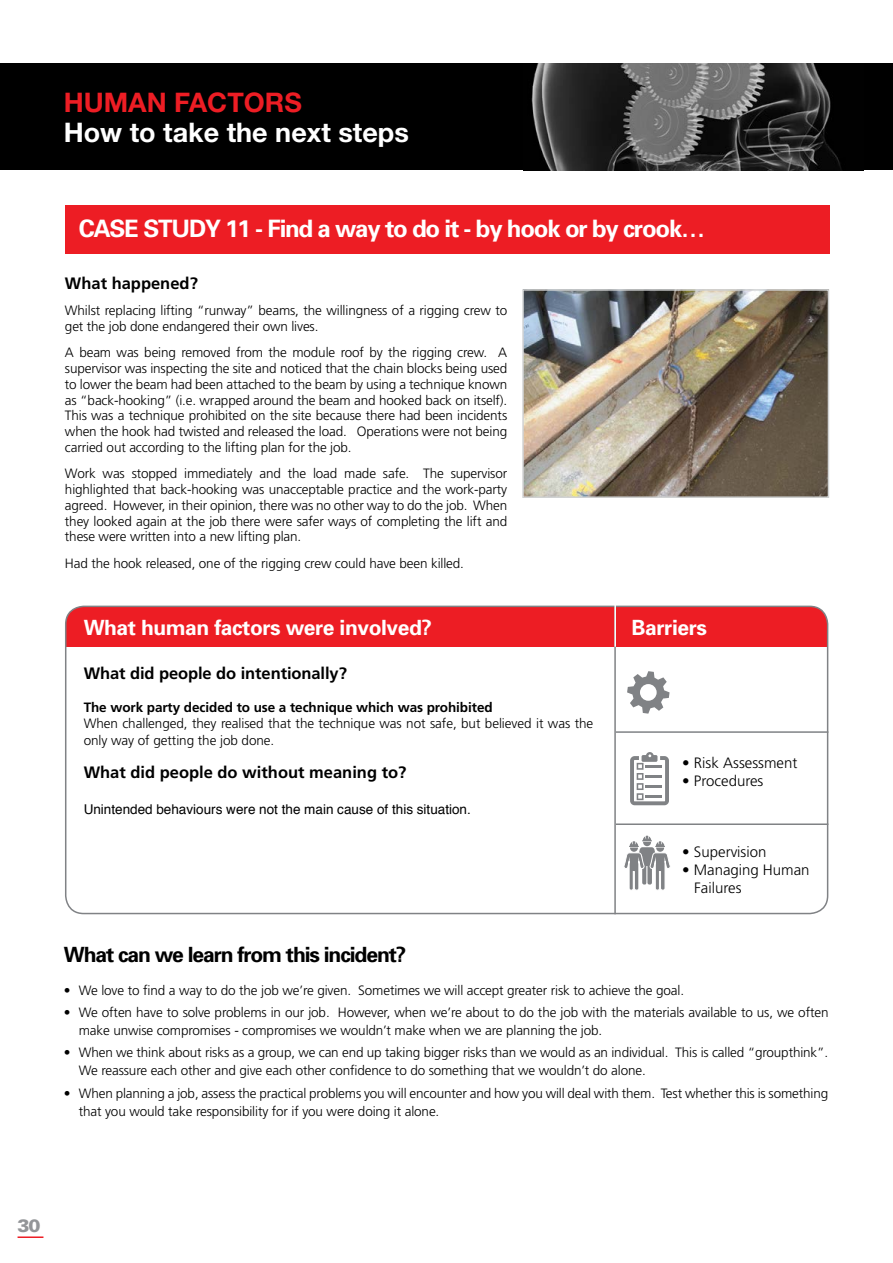
<style>
.page{position:relative;width:893px;height:1263px;background:#fff}
.page>*{position:absolute;margin:0;border:0;box-sizing:border-box;transform-origin:0 0}
.t1{font:700 27px "Helvetica Neue";color:#fff}
.t2{font:700 27px "Helvetica Neue";color:#ed1d24}
.t3{font:700 24px "Univers";letter-spacing:-.05em;color:#fff}
.t4{font:700 21px "Univers";letter-spacing:-.02em;color:#fff}
.t5{font:700 21px "Univers";letter-spacing:-.05em;color:#000}
.t6{font:900 18px "Univers";color:#939598}
.t7{font:700 16.5px "Frutiger";color:#000}
.t8{font:300 15px/18px "Frutiger";color:#000}
.t9{font:300 13.5px/15.8px "Frutiger";letter-spacing:-.01em;color:#000}
.t10{font:13.5px "Helvetica";color:#000}
.t11{font:700 13.5px "Frutiger";letter-spacing:-.005em;color:#000}
</style>
<div class="page">
<hr style="left:18px;top:1236px;width:25px;height:2px;background:#ed1d24">
<div style="left:0;top:64px;width:893px;height:106px;background:#000"></div>
<img style="left:531px;top:64px;width:311px;height:106px">
<div style="left:65px;top:205px;width:764px;height:49px;background:#ed1d24"></div>
<div style="left:66px;top:606px;width:762px;height:41px;background:#ed1d24"></div>
<div style="left:65px;top:606px;width:763px;height:308px;border:2px solid #808285;border-radius:18px"></div>
<hr style="left:614px;top:607px;width:2px;height:307px;background:#808285">
<hr style="left:614px;top:601px;width:2px;height:46px;background:#fff">
<hr style="left:616px;top:731px;width:212px;height:2px;background:#808285">
<hr style="left:616px;top:823px;width:212px;height:2px;background:#808285">
<svg style="left:624px;top:836px;width:46px;height:54px"></svg>
<svg style="left:627px;top:671px;width:43px;height:43px"></svg>
<svg style="left:630px;top:752px;width:39px;height:53px"></svg>
<img style="left:525px;top:292px;width:301px;height:203px">
<div style="left:522px;top:289px;width:307px;height:209px;border:2px solid #d1d3d4"></div>
<h1 class="t2" style="left:64px;top:86px;width:240px">HUMAN FACTORS</h1>
<h1 class="t1" style="left:64px;top:116px;width:347px">How to take the next steps</h1>
<h2 class="t3" style="left:79px;top:213px;width:628px">CASE STUDY 11 - Find a way to do it - by hook or by crook…</h2>
<p class="t7" style="left:65px;top:273px;width:134px">What happened?</p>
<p class="t9" style="left:65px;top:303px;width:444px">Whilst replacing lifting “runway” beams, the willingness of a rigging crew to get the job done endangered their own lives.</p>
<p class="t9" style="left:65px;top:345px;width:444px;text-align:justify">A beam was being removed from the module roof by the rigging crew. A supervisor was inspecting the site and noticed that the chain blocks being used to lower the beam had been attached to the beam by using a technique known as “back-hooking” (i.e. wrapped around the beam and hooked back on itself).<br>This was a technique prohibited on the site because there had been incidents when the hook had twisted and released the load. Operations were not being carried out according to the lifting plan for the job.</p>
<p class="t9" style="left:65px;top:466px;width:444px;text-align:justify">Work was stopped immediately and the load made safe. The supervisor highlighted that back-hooking was unacceptable practice and the work-party agreed. However, in their opinion, there was no other way to do the job. When they looked again at the job there were safer ways of completing the lift and these were written into a new lifting plan.</p>
<p class="t9" style="left:65px;top:555px;width:401px">Had the hook released, one of the rigging crew could have been killed.</p>
<h3 class="t4" style="left:84px;top:614px;width:350px">What human factors were involved?</h3>
<h3 class="t4" style="left:632px;top:614px;width:77px">Barriers</h3>
<p class="t7" style="left:84px;top:663px;width:265px">What did people do intentionally?</p>
<p class="t11" style="left:84px;top:699px;width:410px">The work party decided to use a technique which was prohibited</p>
<p class="t9" style="left:84px;top:715px;width:511px;line-height:16.5px">When challenged, they realised that the technique was not safe, but believed it was the only way of getting the job done.</p>
<p class="t7" style="left:84px;top:762px;width:324px">What did people do without meaning to?</p>
<p class="t10" style="left:84px;top:798px;width:389px">Unintended behaviours were not the main cause of this situation.</p>
<p class="t8" style="left:682px;top:754px;width:117px">• Risk Assessment</p>
<p class="t8" style="left:682px;top:772px;width:83px">• Procedures</p>
<p class="t8" style="left:682px;top:843px;width:86px">• Supervision</p>
<p class="t8" style="left:694px;top:861px;width:117px;text-indent:-12px">• Managing Human<br>Failures</p>
<h3 class="t5" style="left:64px;top:941px;width:344px">What can we learn from this incident?</h3>
<p class="t9" style="left:64px;top:983px;width:622px">• We love to find a way to do the job we’re given. Sometimes we will accept greater risk to achieve the goal.</p>
<p class="t9" style="left:79px;top:1004px;width:751px;line-height:18px;text-indent:-15px">• We often have to solve problems in our job. However, when we’re about to do the job with the materials available to us, we often make unwise compromises - compromises we wouldn’t make when we are planning the job.</p>
<p class="t9" style="left:79px;top:1044px;width:751px;line-height:18px;text-indent:-15px">• When we think about risks as a group, we can end up taking bigger risks than we would as an individual. This is called “groupthink”.<br>We reassure each other and give each other confidence to do something that we wouldn’t do alone.</p>
<p class="t9" style="left:79px;top:1084px;width:751px;line-height:18px;text-indent:-15px">• When planning a job, assess the practical problems you will encounter and how you will deal with them. Test whether this is something that you would take responsibility for if you were doing it alone.</p>
<h3 class="t6" style="left:18px;top:1214px;width:25px">30</h3>
</div>
